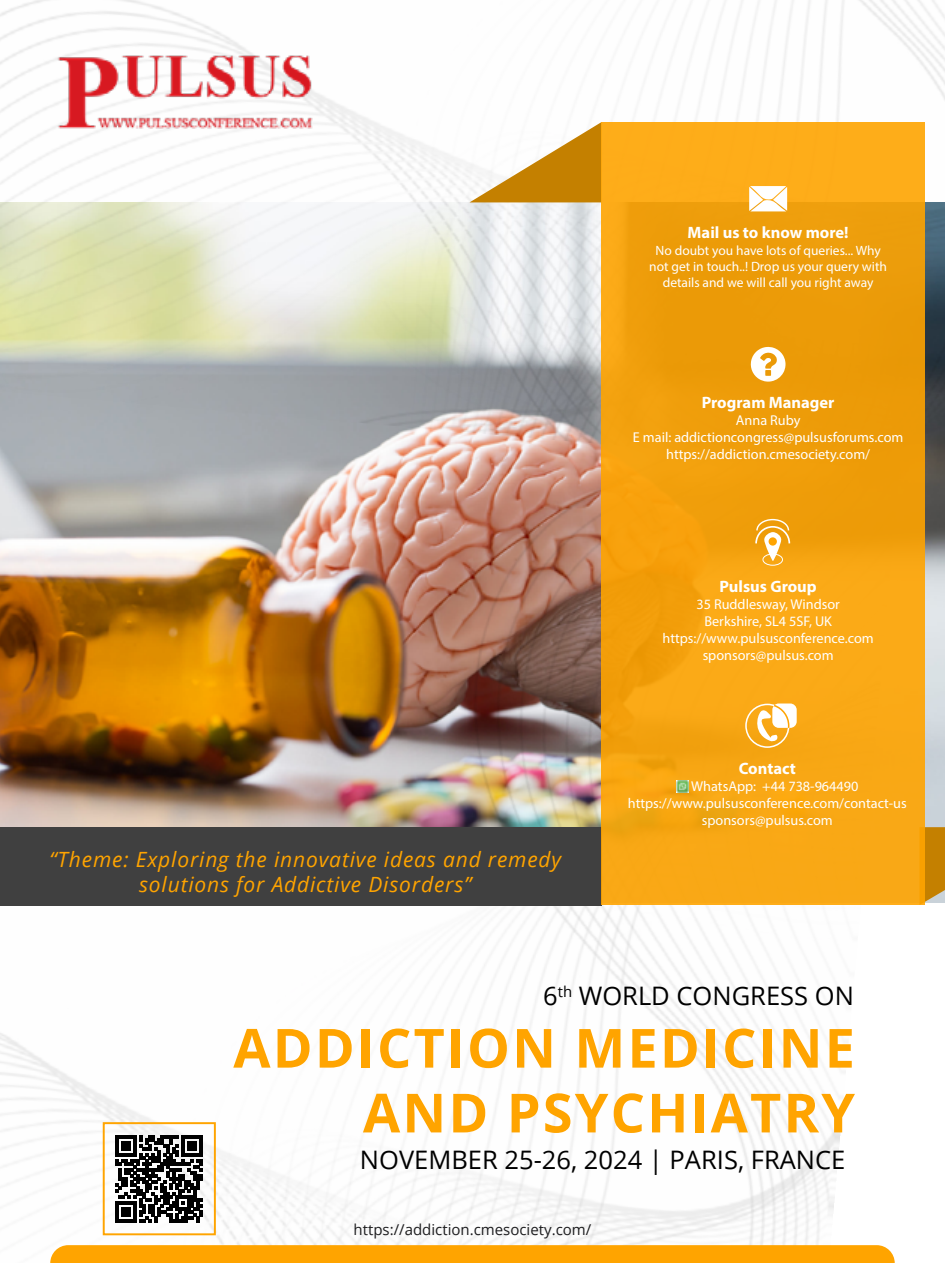
<style>
.page{position:relative;width:945px;height:1263px;background:#fff}
.page>*{position:absolute;margin:0;border:0;box-sizing:border-box;transform-origin:0 0}
.t1{font:700 54px/64.8px "Open Sans";letter-spacing:.04em;color:#ffa400;text-align:right}
.t2{font:25.5px "Open Sans";color:#000}
.t3{font:italic 21px/25.2px "Open Sans";letter-spacing:.04em;color:#ffa400;text-align:center}
.t4{font:700 16.5px "Myriad Pro";color:#fff}
.t5{font:15px "Open Sans";color:#1d1d1f}
.t6{font:14.25px/17.1px "Myriad Pro";color:#fff;text-align:center}
.t7{font:13.5px/16.2px "Myriad Pro";color:#fff;text-align:center}
</style>
<div class="page">
<img style="left:0;top:0;width:945px;height:475px">
<img style="left:0;top:266px;width:843px;height:979px">
<svg style="left:926px;top:827px;width:19px;height:76px"></svg>
<svg style="left:470px;top:122px;width:132px;height:80px"></svg>
<div style="left:0;top:827px;width:602px;height:78px;background:#404040"></div>
<img style="left:52px;top:25px;width:267px;height:133px">
<div style="left:602px;top:122px;width:324px;height:783px;background:#f6a30f"></div>
<svg style="left:750px;top:347px;width:36px;height:35px"></svg>
<svg style="left:755px;top:518px;width:36px;height:26px"></svg>
<svg style="left:764px;top:532px;width:17px;height:29px"></svg>
<div style="left:763px;top:554px;width:20px;height:12px;border:1px solid #fff;border-radius:50%"></div>
<div style="left:769px;top:537px;width:8px;height:9px;background:#ffa400;border-radius:50%"></div>
<div style="left:772px;top:703px;width:25px;height:25px;background:#fff;border-radius:6px"></div>
<svg style="left:676px;top:781px;width:13px;height:12px"></svg>
<div style="left:745px;top:704px;width:44px;height:44px;border:2px solid #fff;border-radius:50%"></div>
<svg style="left:752px;top:703px;width:38px;height:39px"></svg>
<svg style="left:749px;top:186px;width:38px;height:25px"></svg>
<div style="left:50px;top:1245px;width:845px;height:18px;background:#ffa400"></div>
<svg style="left:116px;top:1135px;width:87px;height:87px"></svg>
<div style="left:103px;top:1122px;width:113px;height:113px;border:2px solid #ffa400"></div>
<p class="t4" style="left:688px;top:222px;width:163px">Mail us to know more!</p>
<p class="t7" style="left:649px;top:242px;width:239px">No doubt you have lots of queries... Why not get in touch..! Drop us your query with details and we will call you right away</p>
<p class="t4" style="left:702px;top:391px;width:134px">Program Manager</p>
<p class="t6" style="left:633px;top:411px;width:272px">Anna Ruby<br>E mail: addictioncongress@pulsusforums.com https://addiction.cmesociety.com/</p>
<p class="t4" style="left:720px;top:575px;width:99px">Pulsus Group</p>
<p class="t6" style="left:663px;top:595px;width:213px">35 Ruddlesway, Windsor<br>Berkshire, SL4 5SF, UK https://www.pulsusconference.com sponsors@pulsus.com</p>
<h3 class="t3" style="left:49px;top:846px;width:513px">“Theme: Exploring the innovative ideas and remedy solutions for Addictive Disorders”</h3>
<p class="t4" style="left:739px;top:757px;width:59px">Contact</p>
<p class="t6" style="left:691px;top:777px;width:169px">WhatsApp: +44 738-964490</p>
<p class="t6" style="left:628px;top:794px;width:280px">https://www.pulsusconference.com/contact-us</p>
<p class="t6" style="left:702px;top:811px;width:133px">sponsors@pulsus.com</p>
<h2 class="t2" style="left:543px;top:978px;width:312px">6<sup>th</sup> WORLD CONGRESS ON</h2>
<h1 class="t1" style="left:233px;top:1014px;width:623px">ADDICTION MEDICINE<br>AND PSYCHIATRY</h1>
<h2 class="t2" style="left:360px;top:1142px;width:487px">NOVEMBER 25-26, 2024 | PARIS, FRANCE</h2>
<p class="t5" style="left:354px;top:1219px;width:239px">https://addiction.cmesociety.com/</p>
</div>
